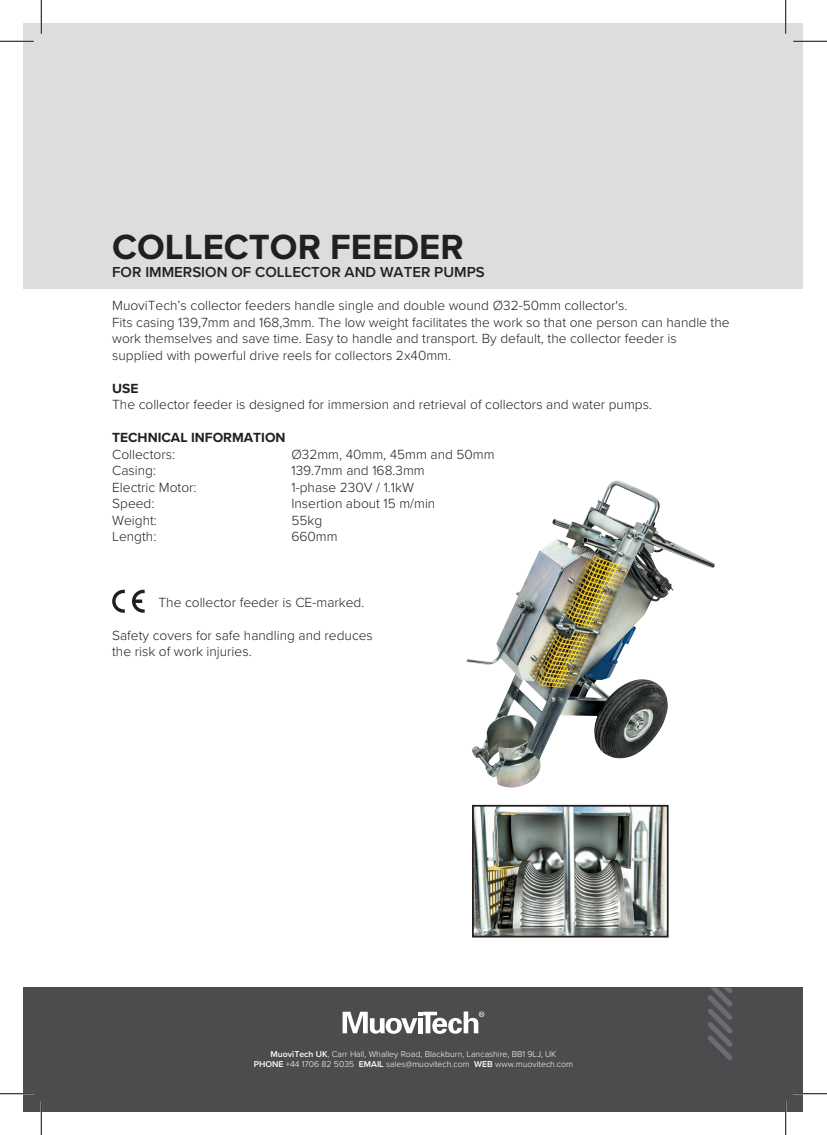
<style>
.page{position:relative;width:827px;height:1135px;background:#fff}
.page>*{position:absolute;margin:0;border:0;box-sizing:border-box;transform-origin:0 0}
.t1{font:700 36.25px "Proxima Nova";color:#231f20}
.t2{font:600 15px "Proxima Nova";color:#231f20}
.t3{font:300 13.75px/16.5px "Proxima Nova";color:#231f20}
.t4{font:700 13.75px "Proxima Nova";color:#231f20}
.t5{font:300 8.75px/10.5px "Proxima Nova";color:#fff;text-align:center}
.s1{font-weight:600}
</style>
<div class="page">
<div style="left:24px;top:24px;width:779px;height:265px;background:#dcdddf"></div>
<div style="left:24px;top:987px;width:779px;height:124px;background:#4b4c4d"></div>
<svg style="left:708px;top:987px;width:24px;height:73px"></svg>
<svg style="left:342px;top:1011px;width:142px;height:23px"></svg>
<img style="left:466px;top:487px;width:206px;height:301px">
<img style="left:475px;top:808px;width:190px;height:126px">
<div style="left:472px;top:805px;width:196px;height:132px;border:2px solid #231f20"></div>
<svg style="left:112px;top:590px;width:13px;height:23px"></svg>
<svg style="left:132px;top:590px;width:13px;height:23px"></svg>
<hr style="left:0;top:40px;width:34px;height:2px;background:#fff">
<hr style="left:793px;top:40px;width:34px;height:2px;background:#fff">
<hr style="left:40px;top:0;width:2px;height:34px;background:#fff">
<hr style="left:40px;top:1101px;width:2px;height:34px;background:#fff">
<hr style="left:0;top:41px;width:34px;height:1px;background:#000">
<hr style="left:793px;top:41px;width:34px;height:1px;background:#000">
<hr style="left:0;top:1093px;width:34px;height:1px;background:#000">
<hr style="left:793px;top:1093px;width:34px;height:1px;background:#000">
<hr style="left:41px;top:0;width:1px;height:34px;background:#000">
<hr style="left:41px;top:1101px;width:1px;height:34px;background:#000">
<hr style="left:785px;top:0;width:1px;height:34px;background:#000">
<hr style="left:785px;top:1101px;width:1px;height:34px;background:#000">
<h1 class="t1" style="left:112px;top:220px;width:353px">COLLECTOR FEEDER</h1>
<p class="t2" style="left:112px;top:261px;width:374px">FOR IMMERSION OF COLLECTOR AND WATER PUMPS</p>
<p class="t3" style="left:112px;top:297px;width:619px">MuoviTech’s collector feeders handle single and double wound Ø32-50mm collector's.<br>Fits casing 139,7mm and 168,3mm. The low weight facilitates the work so that one person can handle the work themselves and save time. Easy to handle and transport. By default, the collector feeder is supplied with powerful drive reels for collectors 2x40mm.</p>
<p class="t4" style="left:112px;top:378px;width:28px">USE</p>
<p class="t3" style="left:112px;top:396px;width:541px">The collector feeder is designed for immersion and retrieval of collectors and water pumps.</p>
<p class="t4" style="left:112px;top:427px;width:175px">TECHNICAL INFORMATION</p>
<p class="t3" style="left:112px;top:445px;width:64px">Collectors:</p>
<p class="t3" style="left:291px;top:445px;width:205px">Ø32mm, 40mm, 45mm and 50mm</p>
<p class="t3" style="left:112px;top:462px;width:45px">Casing:</p>
<p class="t3" style="left:291px;top:462px;width:135px">139.7mm and 168.3mm</p>
<p class="t3" style="left:112px;top:478px;width:86px">Electric Motor:</p>
<p class="t3" style="left:291px;top:478px;width:124px">1-phase 230V / 1.1kW</p>
<p class="t3" style="left:112px;top:495px;width:44px">Speed:</p>
<p class="t3" style="left:291px;top:495px;width:145px">Insertion about 15 m/min</p>
<p class="t3" style="left:112px;top:511px;width:46px">Weight:</p>
<p class="t3" style="left:291px;top:511px;width:32px">55kg</p>
<p class="t3" style="left:112px;top:528px;width:46px">Length:</p>
<p class="t3" style="left:291px;top:528px;width:48px">660mm</p>
<p class="t3" style="left:158px;top:593px;width:207px">The collector feeder is CE-marked.</p>
<p class="t3" style="left:112px;top:626px;width:262px">Safety covers for safe handling and reduces the risk of work injuries.</p>
<p class="t5" style="left:254px;top:1048px;width:321px"><span class="s1">MuoviTech UK</span>, Carr Hall, Whalley Road, Blackburn, Lancashire, BB1 9LJ, UK<br><span class="s1">PHONE</span> +44 1706 82 5035 <span class="s1">EMAIL</span> sales@muovitech.com <span class="s1">WEB</span> www.muovitech.com</p>
</div>
